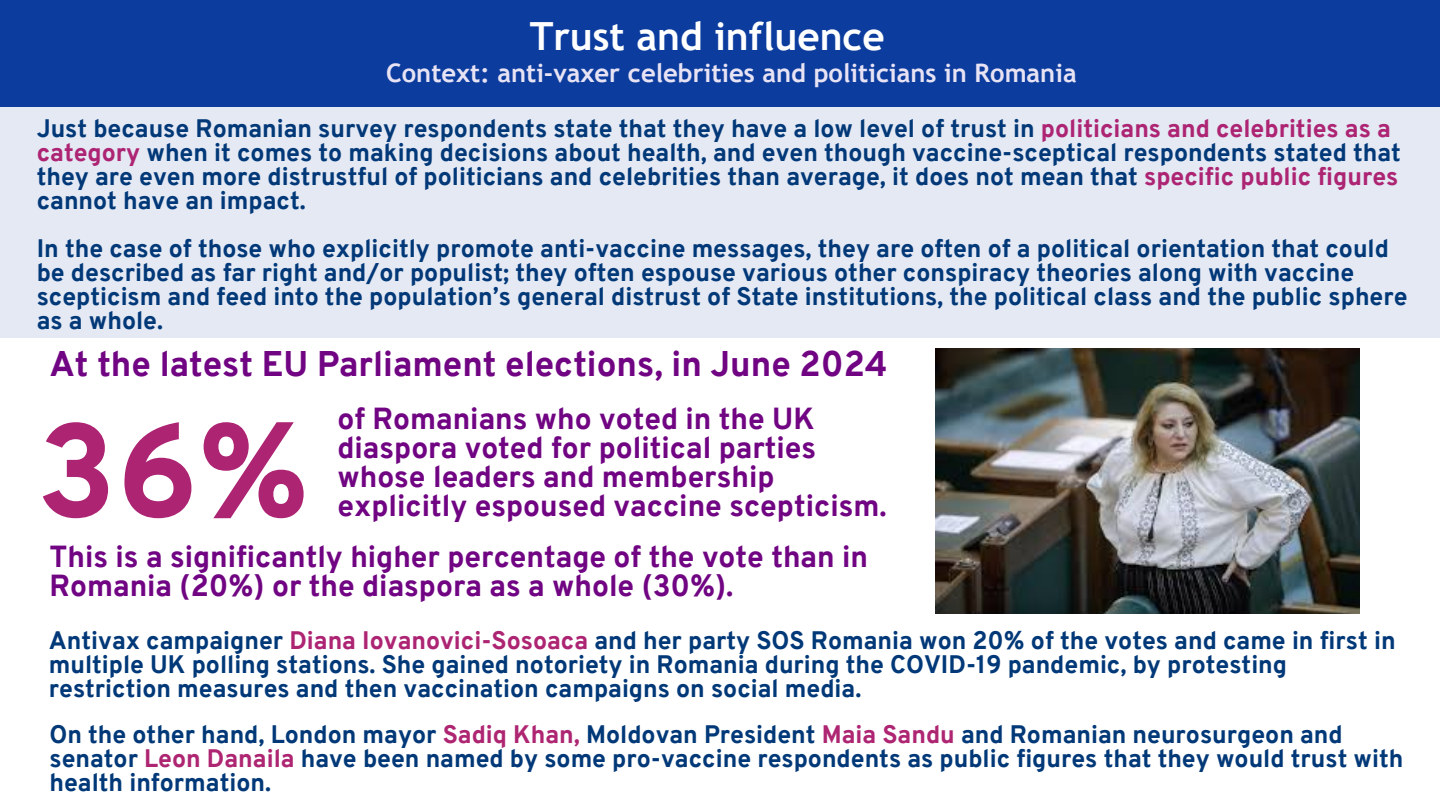
<style>
.page{position:relative;width:1440px;height:810px;background:#fff}
.page>*{position:absolute;margin:0;border:0;box-sizing:border-box;transform-origin:0 0}
.t1{font:800 132.6px "Overpass";color:#ad2473}
.t2{font:700 38.8px "Trebuchet MS";color:#fff}
.t3{font:800 34.8px "Overpass";color:#700482}
.t4{font:800 29.7px/28.9px "Overpass";color:#700482}
.t5{font:700 25.6px "Trebuchet MS";color:#e8e3f4}
.t6{font:800 24.7px/24px "Overpass";color:#013878}
.s1{color:#ad2473}
.s2{color:#ae2572}
</style>
<div class="page">
<div style="left:0;top:0;width:1440px;height:106px;background:#0b3c9e"></div>
<div style="left:0;top:106px;width:1440px;height:232px;background:#e4e9f4"></div>
<img style="left:935px;top:348px;width:424px;height:265px">
<p class="t2" style="left:530px;top:13px;width:357px">Trust and influence</p>
<h3 class="t5" style="left:386px;top:58px;width:692px">Context: anti-vaxer celebrities and politicians in Romania</h3>
<h2 class="t6" style="left:37px;top:118px;width:1366px">Just because Romanian survey respondents state that they have a low level of trust in <span class="s1">politicians and celebrities as a category</span> when it comes to making decisions about health, and even though vaccine-sceptical respondents stated that they are even more distrustful of politicians and celebrities than average, it does not mean that <span class="s1">specific public figures </span>cannot have an impact.</h2>
<p class="t6" style="left:37px;top:238px;width:1372px">In the case of those who explicitly promote anti-vaccine messages, they are often of a political orientation that could be described as far right and/or populist; they often espouse various other conspiracy theories along with vaccine scepticism and feed into the population’s general distrust of State institutions, the political class and the public sphere as a whole.</p>
<h1 class="t3" style="left:50px;top:350px;width:840px">At the latest EU Parliament elections, in June 2024</h1>
<h4 class="t1" style="left:37px;top:417px;width:274px">36%</h4>
<h4 class="t4" style="left:337px;top:407px;width:551px">of Romanians who voted in the UK diaspora voted for political parties whose leaders and membership explicitly espoused vaccine scepticism.</h4>
<p class="t4" style="left:50px;top:545px;width:820px">This is a significantly higher percentage of the vote than in<br>Romania (20%) or the diaspora as a whole (30%).</p>
<p class="t6" style="left:49px;top:631px;width:1348px">Antivax campaigner <span class="s1">Diana Iovanovici-Sosoaca</span> and her party SOS Romania won 20% of the votes and came in first in multiple UK polling stations. She gained notoriety in Romania during the COVID-19 pandemic, by protesting restriction measures and then vaccination campaigns on social media.</p>
<p class="t6" style="left:50px;top:725px;width:1355px">On the other hand, London mayor <span class="s2">Sadiq Khan,</span> Moldovan President <span class="s2">Maia Sandu</span> and Romanian neurosurgeon and senator <span class="s2">Leon Danaila</span> have been named by some pro-vaccine respondents as public figures that they would trust with health information.</p>
</div>
